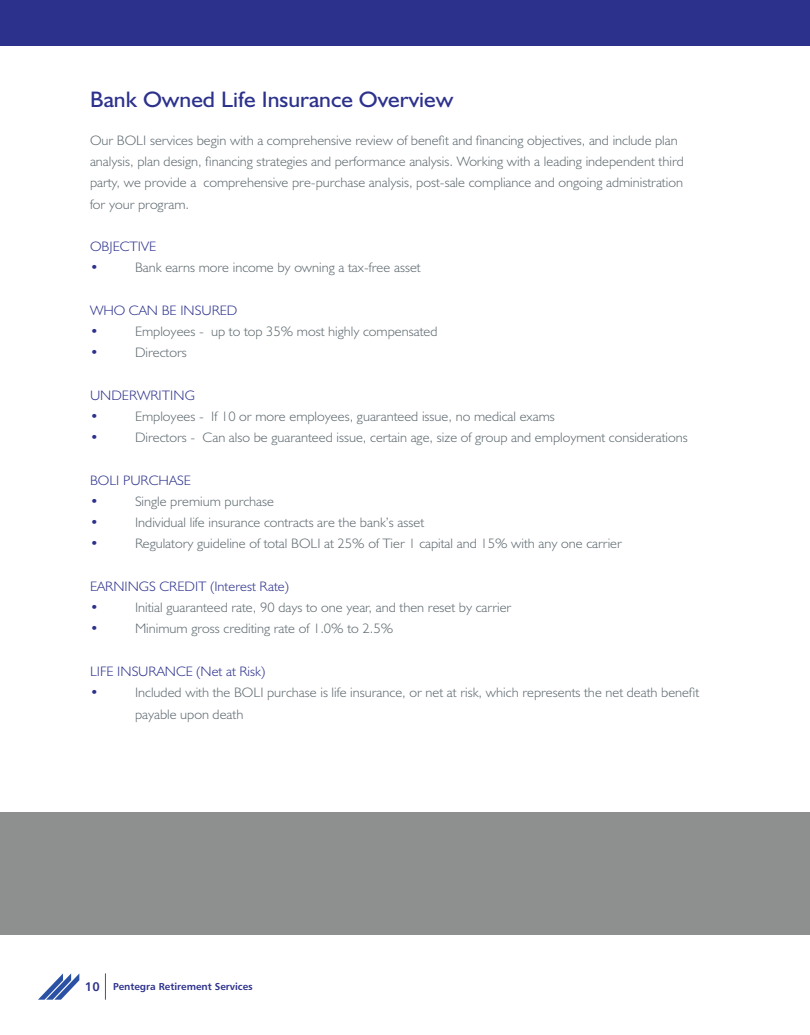
<style>
.page{position:relative;width:810px;height:1035px;background:#fff}
.page>*{position:absolute;margin:0;border:0;box-sizing:border-box;transform-origin:0 0}
.t1{font:22.5px "Humanist 521 BT";color:#2c318c;scale:1.05 1}
.t2{font:300 13.75px/21.2px "Humanist 521 BT";color:#5f6a70;scale:1.05 1}
.t3{font:300 13.75px/21.2px "Humanist 521 BT";color:#2c318c;scale:1.05 1}
.t4{font:10px "Humanist 777 BT Bold B";color:#2c318c}
.s1{font-size:12.5px}
</style>
<div class="page">
<svg style="left:105px;top:973px;width:1px;height:27px"></svg>
<svg style="left:38px;top:973px;width:41px;height:27px"></svg>
<div style="left:0;top:812px;width:810px;height:122px;background:#8e9090"></div>
<div style="left:0;top:0;width:810px;height:45px;background:#2c318c"></div>
<h1 class="t1" style="left:90px;top:86px;width:348px">Bank Owned Life Insurance Overview</h1>
<p class="t2" style="left:90px;top:129px;width:567px">Our BOLI services begin with a comprehensive review of benefit and financing objectives, and include plan analysis, plan design, financing strategies and performance analysis. Working with a leading independent third party, we provide a comprehensive pre-purchase analysis, post-sale compliance and ongoing administration for your program.</p>
<p class="t3" style="left:90px;top:235px;width:65px">OBJECTIVE •</p>
<p class="t2" style="left:135px;top:257px;width:274px">Bank earns more income by owning a tax-free asset</p>
<p class="t3" style="left:90px;top:299px;width:142px">WHO CAN BE INSURED •</p>
<p class="t2" style="left:135px;top:320px;width:290px">Employees - up to top 35% most highly compensated</p>
<p class="t3" style="left:90px;top:342px;width:10px">•</p>
<p class="t2" style="left:135px;top:342px;width:51px">Directors</p>
<p class="t3" style="left:90px;top:384px;width:102px">UNDERWRITING •</p>
<p class="t2" style="left:135px;top:405px;width:401px">Employees - If 10 or more employees, guaranteed issue, no medical exams</p>
<p class="t3" style="left:90px;top:427px;width:10px">•</p>
<p class="t2" style="left:135px;top:427px;width:528px">Directors - Can also be guaranteed issue, certain age, size of group and employment considerations</p>
<p class="t3" style="left:90px;top:469px;width:98px">BOLI PURCHASE •</p>
<p class="t2" style="left:135px;top:490px;width:134px">Single premium purchase</p>
<p class="t3" style="left:90px;top:512px;width:10px">•</p>
<p class="t2" style="left:135px;top:512px;width:277px">Individual life insurance contracts are the bank’s asset</p>
<p class="t3" style="left:90px;top:533px;width:10px">•</p>
<p class="t2" style="left:135px;top:533px;width:465px">Regulatory guideline of total BOLI at 25% of Tier 1 capital and 15% with any one carrier</p>
<p class="t3" style="left:90px;top:575px;width:191px">EARNINGS CREDIT (Interest Rate) •</p>
<p class="t2" style="left:135px;top:597px;width:360px">Initial guaranteed rate, 90 days to one year, and then reset by carrier</p>
<p class="t3" style="left:90px;top:618px;width:10px">•</p>
<p class="t2" style="left:135px;top:618px;width:247px">Minimum gross crediting rate of 1.0% to 2.5%</p>
<p class="t3" style="left:90px;top:660px;width:168px">LIFE INSURANCE (Net at Risk) •</p>
<p class="t2" style="left:135px;top:682px;width:539px">Included with the BOLI purchase is life insurance, or net at risk, which represents the net death benefit payable upon death</p>
<p class="t4" style="left:85px;top:981px;width:169px"><span class="s1">10</span> Pentegra Retirement Services</p>
</div>
